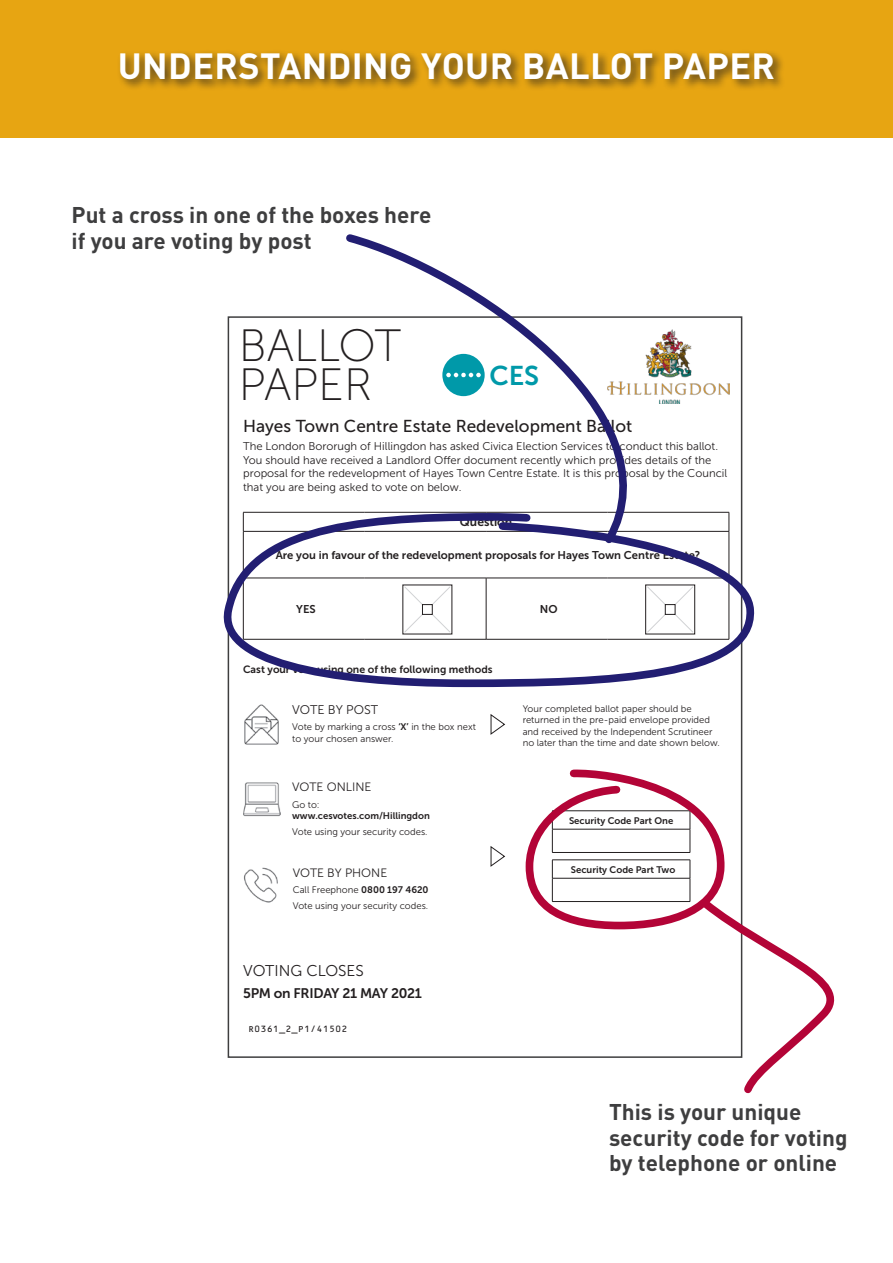
<style>
.page{position:relative;width:893px;height:1263px;background:#fff}
.page>*{position:absolute;margin:0;border:0;box-sizing:border-box;transform-origin:0 0}
.t1{font:45.3px/38.7px "Museo Sans 100";color:#231f20}
.Page_headings{font:700 36px "DINOT";letter-spacing:.01em;color:#fff}
.t2{font:27px "Museo Sans 700";color:#0099a9}
.Heading{font:700 22.5px/25.5px "DINOT";color:#3e3e3f}
.t3{font:17.25px "Museo Sans 500";color:#231f20}
.t4{font:15.6px "Museo Sans 300";color:#231f20}
.t5{font:13.8px "Museo Sans 700";letter-spacing:-.02em;color:#231f20}
.t6{font:12.6px "Museo Sans 300";color:#231f20}
.t7{font:12.15px "Museo Sans 300";color:#231f20}
.t8{font:12.15px "Museo Sans 700";color:#231f20}
.t9{font:11.25px/13.5px "Museo Sans 300";color:#231f20}
.t10{font:11.25px "Museo Sans 700";color:#231f20}
.t11{font:10.5px "Museo Sans 700";color:#231f20}
.t12{font:9.45px/11.4px "Museo Sans 300";color:#231f20}
.t13{font:9.45px/11.4px "Museo Sans 700";color:#231f20}
.t14{font:8.7px "OCRB Std";color:#231f20}
.s1{font-family:"Museo Sans 700"}
.s2{font-family:"Museo Sans 300"}
</style>
<div class="page">
<div style="left:0;top:0;width:893px;height:137px;background:#e7a512"></div>
<div style="left:117px;top:49px;width:668px;height:42px;background:#231f20;opacity:.75"></div>
<svg style="left:491px;top:846px;width:14px;height:21px"></svg>
<svg style="left:491px;top:714px;width:14px;height:21px"></svg>
<img style="left:244px;top:867px;width:34px;height:36px">
<img style="left:243px;top:782px;width:38px;height:35px">
<img style="left:244px;top:705px;width:35px;height:40px">
<img style="left:680px;top:341px;width:49px;height:63px">
<svg style="left:522px;top:766px;width:313px;height:328px"></svg>
<svg style="left:223px;top:509px;width:532px;height:182px"></svg>
<svg style="left:340px;top:234px;width:340px;height:316px"></svg>
<p class="Page_headings" style="left:118px;top:42px;width:659px">UNDERSTANDING YOUR BALLOT PAPER</p>
<p class="Heading" style="left:72px;top:202px;width:361px">Put a cross in one of the boxes here if you are voting by post</p>
<p class="t1" style="left:239px;top:327px;width:164px">BALLOT<br>PAPER</p>
<p class="t3" style="left:243px;top:416px;width:391px">Hayes Town Centre Estate Redevelopment Ballot</p>
<p class="t9" style="left:243px;top:440px;width:486px">The London Bororugh of Hillingdon has asked Civica Election Services to conduct this ballot.<br>You should have received a Landlord Offer document recently which provides details of the proposal for the redevelopment of Hayes Town Centre Estate. It is this proposal by the Council that you are being asked to vote on below.</p>
<p class="t2" style="left:489px;top:361px;width:51px">CES</p>
<p class="t8" style="left:460px;top:515px;width:54px">Question</p>
<p class="t10" style="left:276px;top:549px;width:426px">Are you in favour of the redevelopment proposals for Hayes Town Centre Estate?</p>
<p class="t10" style="left:296px;top:603px;width:21px">YES</p>
<p class="t10" style="left:540px;top:603px;width:19px">NO</p>
<p class="t11" style="left:243px;top:663px;width:251px">Cast your vote using one of the following methods</p>
<p class="t6" style="left:292px;top:703px;width:88px">VOTE BY POST</p>
<p class="t12" style="left:292px;top:721px;width:185px">Vote by marking a cross <span class="s1">‘X’</span> in the box next to your chosen answer.</p>
<p class="t7" style="left:292px;top:780px;width:81px">VOTE ONLINE</p>
<p class="t13" style="left:292px;top:798px;width:139px"><span class="s2">Go to: </span>www.cesvotes.com/Hillingdon</p>
<p class="t12" style="left:292px;top:826px;width:137px">Vote using your security codes.</p>
<p class="t7" style="left:293px;top:866px;width:96px">VOTE BY PHONE</p>
<p class="t12" style="left:293px;top:882px;width:137px;line-height:16.4px">Call Freephone <span class="s1">0800 197 4620<br></span>Vote using your security codes.</p>
<p class="t4" style="left:243px;top:962px;width:122px">VOTING CLOSES</p>
<p class="t5" style="left:243px;top:985px;width:180px">5PM on FRIDAY 21 MAY 2021</p>
<p class="t14" style="left:248px;top:1024px;width:101px">R0361_2_P1/41502</p>
<p class="t12" style="left:523px;top:703px;width:199px">Your completed ballot paper should be returned in the pre-paid envelope provided and received by the Independent Scrutineer no later than the time and date shown below.</p>
<p class="t13" style="left:569px;top:814px;width:106px">Security Code Part One</p>
<p class="t13" style="left:571px;top:864px;width:106px">Security Code Part Two</p>
<p class="Heading" style="left:609px;top:1098px;width:240px">This is your unique security code for voting by telephone or online</p>
</div>
